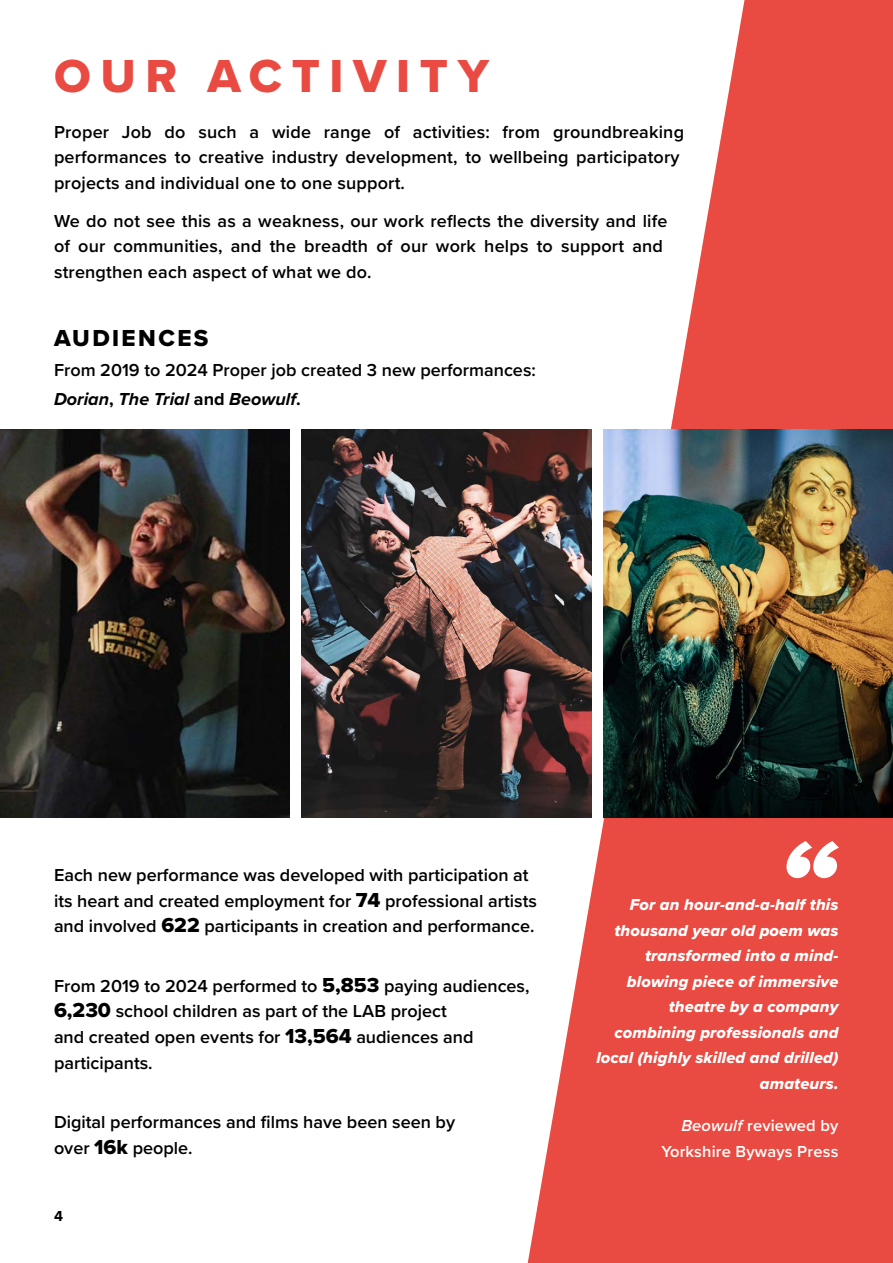
<style>
.page{position:relative;width:893px;height:1263px;background:#fff}
.page>*{position:absolute;margin:0;border:0;box-sizing:border-box;transform-origin:0 0}
.t1{font:48px "Proxima Nova Extrabld";letter-spacing:.2em;color:#e94a41}
.t2{font:24px "Proxima Nova Extrabld";letter-spacing:.1em;color:#000}
.t3{font:600 18px/25.5px "Proxima Nova";color:#000}
.t4{font:italic 700 18px "Proxima Nova";color:#000}
.t5{font:16.5px/25.5px "Proxima Nova Extrabld It";letter-spacing:.01em;color:#fff;text-align:right}
.t6{font:600 16.5px/25.5px "Proxima Nova";letter-spacing:.01em;color:#fff;text-align:right}
.t7{font:700 15px "Proxima Nova";color:#000}
.s1{font-style:normal}
.s2{font-family:"Proxima Nova Extrabld";font-weight:400;font-size:21px}
.s3{font-style:italic}
</style>
<div class="page">
<svg style="left:528px;top:0;width:365px;height:1263px;fill:#e94a41"></svg>
<img style="left:0;top:429px;width:289px;height:388px">
<img style="left:302px;top:429px;width:289px;height:388px">
<img style="left:604px;top:429px;width:289px;height:388px">
<svg style="left:786px;top:841px;width:53px;height:37px"></svg>
<p class="t1" style="left:54px;top:40px;width:437px">OUR ACTIVITY</p>
<p class="t3" style="left:54px;top:118px;width:632px">Proper Job do such a wide range of activities: from groundbreaking performances to creative industry development, to wellbeing participatory projects and individual one to one support.</p>
<p class="t3" style="left:54px;top:208px;width:615px">We do not see this as a weakness, our work reflects the diversity and life of our communities, and the breadth of our work helps to support and strengthen each aspect of what we do.</p>
<p class="t2" style="left:54px;top:320px;width:156px">AUDIENCES</p>
<p class="t3" style="left:54px;top:356px;width:483px">From 2019 to 2024 Proper job created 3 new performances:</p>
<p class="t4" style="left:54px;top:386px;width:248px">Dorian<span class="s1">,</span> The Trial <span class="s1">and</span> Beowulf<span class="s1">.</span></p>
<p class="t3" style="left:54px;top:862px;width:484px">Each new performance was developed with participation at its heart and created employment for <span class="s2">74</span> professional artists and involved <span class="s2">622</span> participants in creation and performance.</p>
<p class="t3" style="left:54px;top:973px;width:477px">From 2019 to 2024 performed to <span class="s2">5,853</span> paying audiences, <span class="s2">6,230</span> school children as part of the LAB project<br>and created open events for <span class="s2">13,564</span> audiences and participants.</p>
<p class="t3" style="left:54px;top:1109px;width:403px">Digital performances and films have been seen by over <span class="s2">16k</span> people.</p>
<p class="t7" style="left:54px;top:1204px;width:10px">4</p>
<p class="t5" style="left:596px;top:892px;width:244px">For an hour-and-a-half this thousand year old poem was transformed into a mind&shy;blowing piece of immersive theatre by a company combining professionals and local (highly skilled and drilled) amateurs.</p>
<p class="t6" style="left:661px;top:1113px;width:179px"><span class="s3">Beowulf</span> reviewed by<br>Yorkshire Byways Press</p>
</div>
